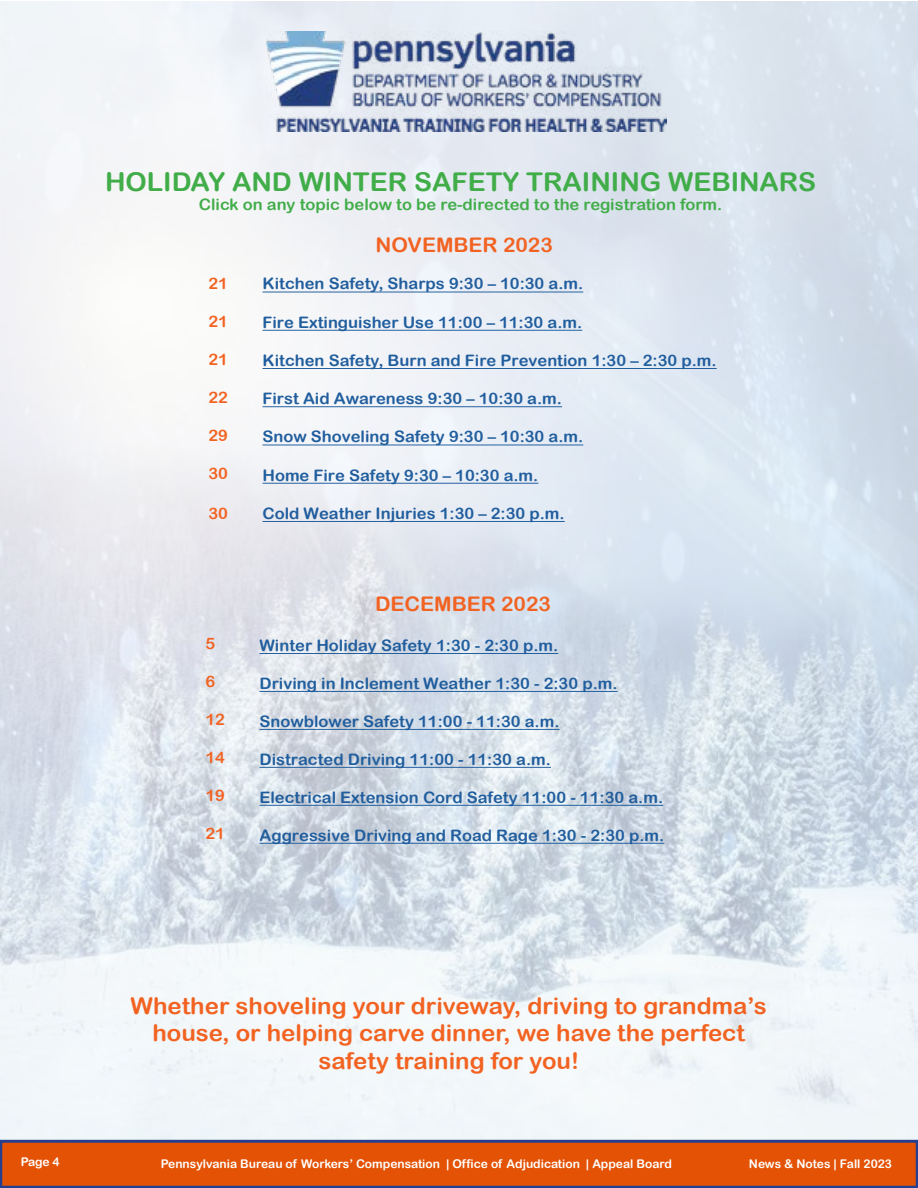
<style>
.page{position:relative;width:918px;height:1188px;background:#fff}
.page>*{position:absolute;margin:0;border:0;box-sizing:border-box;transform-origin:0 0}
.t1{font:25.95px "Arial Rounded MT Bold";color:#41ad49;scale:1.04 1}
.t2{font:22.95px/27.6px "Arial Rounded MT Bold";color:#f26322;text-align:center;scale:1.04 1}
.t3{font:20.1px "Arial Rounded MT Bold";color:#f26322;scale:1.04 1}
.t4{font:15.75px "Arial Rounded MT Bold";color:#215e9e;scale:1.04 1}
.t5{font:15.75px "Arial Rounded MT Bold";color:#41ad49;scale:1.04 1}
.t6{font:15.75px "Arial Rounded MT Bold";color:#f26322;scale:1.04 1}
.t7{font:12px "Arial Rounded MT Bold";color:#fff}
</style>
<div class="page">
<div style="left:0;top:1140px;width:918px;height:48px;background:#e35205;border:3px solid #253f8e"></div>
<img style="left:0;top:1px;width:918px;height:1139px">
<img style="left:266px;top:32px;width:401px;height:100px">
<hr style="left:263px;top:292px;width:320px;height:1px;background:#215e9e">
<hr style="left:263px;top:330px;width:319px;height:1px;background:#215e9e">
<hr style="left:263px;top:368px;width:454px;height:1px;background:#215e9e">
<hr style="left:263px;top:406px;width:299px;height:1px;background:#215e9e">
<hr style="left:263px;top:445px;width:320px;height:1px;background:#215e9e">
<hr style="left:263px;top:483px;width:275px;height:1px;background:#215e9e">
<hr style="left:263px;top:521px;width:302px;height:1px;background:#215e9e">
<hr style="left:260px;top:653px;width:298px;height:1px;background:#215e9e">
<hr style="left:260px;top:691px;width:358px;height:1px;background:#215e9e">
<hr style="left:260px;top:729px;width:300px;height:1px;background:#215e9e">
<hr style="left:260px;top:767px;width:291px;height:1px;background:#215e9e">
<hr style="left:260px;top:805px;width:403px;height:1px;background:#215e9e">
<hr style="left:260px;top:843px;width:404px;height:1px;background:#215e9e">
<p class="t1" style="left:105px;top:166px;width:685px">HOLIDAY AND WINTER SAFETY TRAINING WEBINARS</p>
<p class="t5" style="left:199px;top:195px;width:505px">Click on any topic below to be re-directed to the registration form.</p>
<p class="t6" style="left:208px;top:275px;width:20px">21</p>
<p class="t6" style="left:208px;top:313px;width:20px">21</p>
<p class="t6" style="left:208px;top:350px;width:20px">21</p>
<p class="t6" style="left:208px;top:388px;width:20px">22</p>
<p class="t6" style="left:208px;top:426px;width:20px">29</p>
<p class="t6" style="left:208px;top:464px;width:20px">30</p>
<p class="t6" style="left:208px;top:504px;width:20px">30</p>
<p class="t6" style="left:206px;top:634px;width:11px">5</p>
<p class="t6" style="left:206px;top:672px;width:11px">6</p>
<p class="t6" style="left:206px;top:710px;width:20px">12</p>
<p class="t6" style="left:206px;top:748px;width:20px">14</p>
<p class="t6" style="left:206px;top:786px;width:20px">19</p>
<p class="t6" style="left:206px;top:824px;width:20px">21</p>
<p class="t3" style="left:376px;top:232px;width:172px">NOVEMBER 2023</p>
<p class="t4" style="left:263px;top:275px;width:310px">Kitchen Safety, Sharps 9:30 – 10:30 a.m.</p>
<p class="t4" style="left:263px;top:313px;width:309px">Fire Extinguisher Use 11:00 – 11:30 a.m.</p>
<p class="t4" style="left:263px;top:351px;width:438px">Kitchen Safety, Burn and Fire Prevention 1:30 – 2:30 p.m.</p>
<p class="t4" style="left:263px;top:389px;width:290px">First Aid Awareness 9:30 – 10:30 a.m.</p>
<p class="t4" style="left:263px;top:428px;width:310px">Snow Shoveling Safety 9:30 – 10:30 a.m.</p>
<p class="t4" style="left:263px;top:466px;width:267px">Home Fire Safety 9:30 – 10:30 a.m.</p>
<p class="t4" style="left:263px;top:504px;width:292px">Cold Weather Injuries 1:30 – 2:30 p.m.</p>
<p class="t3" style="left:375px;top:592px;width:171px">DECEMBER 2023</p>
<p class="t4" style="left:260px;top:636px;width:289px">Winter Holiday Safety 1:30 - 2:30 p.m.</p>
<p class="t4" style="left:260px;top:674px;width:346px">Driving in Inclement Weather 1:30 - 2:30 p.m.</p>
<p class="t4" style="left:260px;top:712px;width:290px">Snowblower Safety 11:00 - 11:30 a.m.</p>
<p class="t4" style="left:260px;top:750px;width:282px">Distracted Driving 11:00 - 11:30 a.m.</p>
<p class="t4" style="left:260px;top:788px;width:390px">Electrical Extension Cord Safety 11:00 - 11:30 a.m.</p>
<p class="t4" style="left:260px;top:826px;width:391px">Aggressive Driving and Road Rage 1:30 - 2:30 p.m.</p>
<p class="t2" style="left:131px;top:992px;width:613px">Whether shoveling your driveway, driving to grandma’s house, or helping carve dinner, we have the perfect safety training for you!</p>
<p class="t7" style="left:21px;top:1155px;width:40px">Page 4</p>
<p class="t7" style="left:161px;top:1156px;width:513px">Pennsylvania Bureau of Workers’ Compensation | Office of Adjudication | Appeal Board</p>
<p class="t7" style="left:749px;top:1156px;width:145px">News &amp; Notes | Fall 2023</p>
</div>
